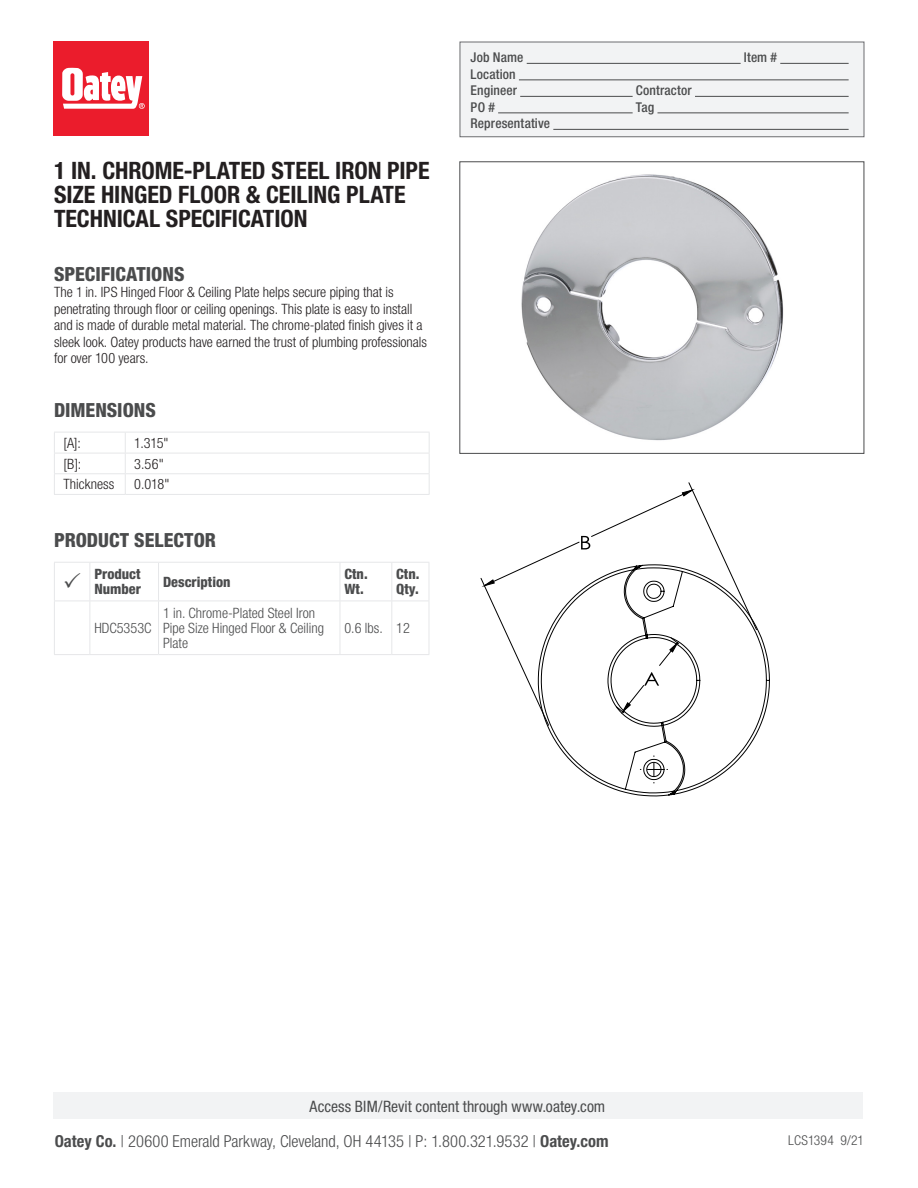
<style>
.page{position:relative;width:918px;height:1188px;background:#fff}
.page>*{position:absolute;margin:0;border:0;box-sizing:border-box;transform-origin:0 0}
.t1{font:700 condensed 24px/24px "Helvetica Neue LT Std";letter-spacing:-.005em;color:#231f20}
.Subheads{font:800 condensed 19.5px "Helvetica Neue LT Std";color:#4b4c4d}
.t2{font:300 condensed 16.5px "Helvetica Neue LT Std";color:#4b4c4d}
.t3{font:condensed 15.75px "Helvetica Neue LT Std";color:#4b4c4d}
.Copy{font:300 condensed 14.25px/16.5px "Helvetica Neue LT Std";letter-spacing:-.005em;color:#231f20}
.Table_Grid{font:300 condensed 14.25px/15px "Helvetica Neue LT Std";color:#4b4c4d}
.Table_Grid-2{font:800 condensed 14.25px/15px "Helvetica Neue LT Std";color:#4b4c4d}
.t4{font:500 condensed 13.5px "Helvetica Neue LT Std";letter-spacing:.01em;color:#4b4c4d}
.t5{font:300 condensed 13.5px "Helvetica Neue LT Std";letter-spacing:.005em;color:#4b4c4d}
.s1{font-weight:700}
</style>
<div class="page">
<svg style="left:484px;top:490px;width:208px;height:214px"></svg>
<svg style="left:538px;top:564px;width:232px;height:233px"></svg>
<div style="left:460px;top:42px;width:404px;height:95px;background:#f2f3f4;border:1px solid #6c6d70"></div>
<hr style="left:527px;top:63px;width:214px;height:1px;background:#4b4c4d">
<hr style="left:780px;top:63px;width:69px;height:1px;background:#4b4c4d">
<hr style="left:519px;top:80px;width:330px;height:1px;background:#4b4c4d">
<hr style="left:520px;top:96px;width:113px;height:1px;background:#4b4c4d">
<hr style="left:695px;top:96px;width:154px;height:1px;background:#4b4c4d">
<hr style="left:498px;top:113px;width:135px;height:1px;background:#4b4c4d">
<hr style="left:657px;top:113px;width:192px;height:1px;background:#4b4c4d">
<hr style="left:553px;top:129px;width:296px;height:1px;background:#4b4c4d">
<svg style="left:54px;top:432px;width:376px;height:62px"></svg>
<hr style="left:54px;top:494px;width:71px;height:1px;background:#e6e7e9">
<hr style="left:125px;top:494px;width:305px;height:1px;background:#e6e7e9">
<hr style="left:429px;top:563px;width:1px;height:38px;background:#e6e7e9">
<hr style="left:429px;top:601px;width:1px;height:53px;background:#e6e7e9">
<div style="left:53px;top:1092px;width:810px;height:27px;background:#f2f3f4"></div>
<div style="left:53px;top:42px;width:96px;height:94px;background:#eb1c2c"></div>
<svg style="left:62px;top:68px;width:83px;height:41px"></svg>
<img style="left:521px;top:174px;width:263px;height:267px">
<svg style="left:54px;top:562px;width:375px;height:93px"></svg>
<p class="t1" style="left:54px;top:158px;width:377px">1 IN. CHROME-PLATED STEEL IRON PIPE<br>SIZE HINGED FLOOR &amp; CEILING PLATE<br>TECHNICAL SPECIFICATION</p>
<p class="Subheads" style="left:54px;top:262px;width:132px">SPECIFICATIONS</p>
<p class="Copy" style="left:54px;top:284px;width:374px">The 1 in. IPS Hinged Floor &amp; Ceiling Plate helps secure piping that is penetrating through floor or ceiling openings. This plate is easy to install and is made of durable metal material. The chrome-plated finish gives it a sleek look. Oatey products have earned the trust of plumbing professionals for over 100 years.</p>
<p class="Subheads" style="left:54px;top:398px;width:103px">DIMENSIONS</p>
<p class="Copy" style="left:63px;top:434px;width:19px">[A]:</p>
<p class="Copy" style="left:134px;top:434px;width:36px">1.315"</p>
<p class="Copy" style="left:63px;top:455px;width:19px">[B]:</p>
<p class="Copy" style="left:134px;top:455px;width:31px">3.56"</p>
<p class="Copy" style="left:63px;top:476px;width:53px">Thickness</p>
<p class="Copy" style="left:134px;top:476px;width:37px">0.018"</p>
<p class="Subheads" style="left:54px;top:528px;width:164px">PRODUCT SELECTOR</p>
<p class="Table_Grid-2" style="left:94px;top:566px;width:48px">Product<br>Number</p>
<p class="Table_Grid-2" style="left:163px;top:574px;width:69px">Description</p>
<p class="Table_Grid-2" style="left:344px;top:566px;width:25px">Ctn.<br>Wt.</p>
<p class="Table_Grid-2" style="left:396px;top:566px;width:25px">Ctn.<br>Qty.</p>
<p class="Table_Grid" style="left:94px;top:620px;width:59px">HDC5353C</p>
<p class="Table_Grid" style="left:163px;top:605px;width:163px">1 in. Chrome-Plated Steel Iron<br>Pipe Size Hinged Floor &amp; Ceiling<br>Plate</p>
<p class="Table_Grid" style="left:344px;top:620px;width:40px">0.6 lbs.</p>
<p class="Table_Grid" style="left:396px;top:620px;width:15px">12</p>
<p class="t4" style="left:471px;top:49px;width:54px">Job Name</p>
<p class="t4" style="left:744px;top:49px;width:35px">Item #</p>
<p class="t4" style="left:471px;top:66px;width:47px">Location</p>
<p class="t4" style="left:471px;top:82px;width:48px">Engineer</p>
<p class="t4" style="left:636px;top:82px;width:57px">Contractor</p>
<p class="t4" style="left:471px;top:99px;width:26px">PO #</p>
<p class="t4" style="left:636px;top:99px;width:20px">Tag</p>
<p class="t4" style="left:471px;top:115px;width:81px">Representative</p>
<p class="t3" style="left:310px;top:1097px;width:297px">Access BIM/Revit content through www.oatey.com</p>
<p class="t2" style="left:55px;top:1131px;width:555px"><span class="s1">Oatey Co.</span> | 20600 Emerald Parkway, Cleveland, OH 44135 | P: 1.800.321.9532 | <span class="s1">Oatey.com</span></p>
<p class="t5" style="left:788px;top:1132px;width:77px">LCS1394 9/21</p>
</div>
